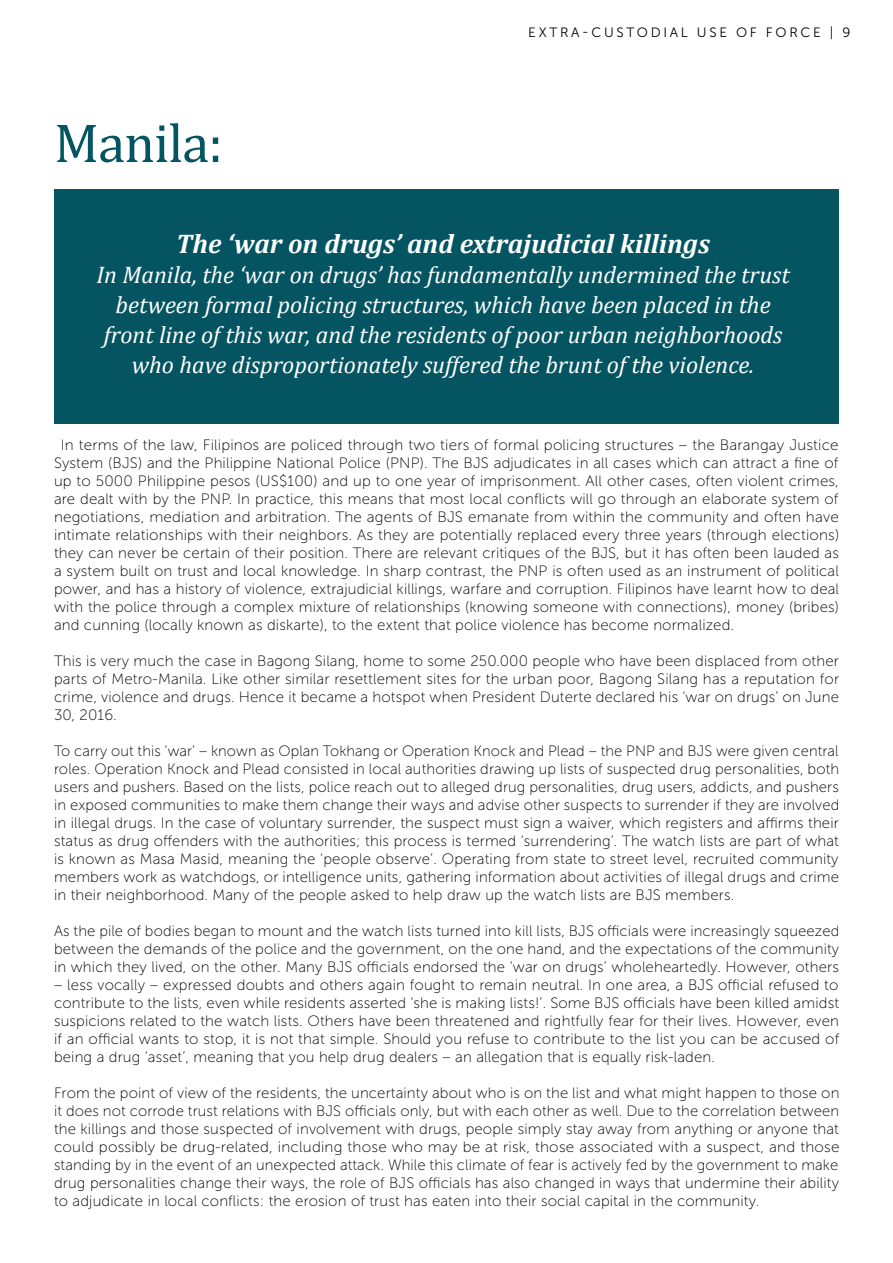
<style>
.page{position:relative;width:893px;height:1263px;background:#fff}
.page>*{position:absolute;margin:0;border:0;box-sizing:border-box;transform-origin:0 0}
.t1{font:55.5px "Cambria";letter-spacing:-.02em;color:#045561}
.t2{font:italic 700 27px "Cambria";color:#fff}
.t3{font:italic 24px/30px "Cambria";color:#fff;text-align:center}
.t4{font:15px/18px "Museo Sans 100";letter-spacing:.01em;color:#000;text-align:justify}
.t5{font:13.5px "Museo Sans 300";letter-spacing:.2em;color:#000}
</style>
<div class="page">
<div style="left:54px;top:189px;width:785px;height:234px;background:#045561"></div>
<h1 class="t1" style="left:54px;top:110px;width:170px">Manila:</h1>
<p class="t5" style="left:528px;top:25px;width:324px">EXTRA-CUSTODIAL USE OF FORCE | 9</p>
<h2 class="t2" style="left:176px;top:227px;width:535px">The ‘war on drugs’ and extrajudicial killings</h2>
<p class="t3" style="left:97px;top:259px;width:694px">In Manila, the ‘war on drugs’ has fundamentally undermined the trust between formal policing structures, which have been placed in the front line of this war, and the residents of poor urban neighborhoods who have disproportionately suffered the brunt of the violence.</p>
<p class="t4" style="left:54px;top:436px;width:787px;text-indent:7px">In terms of the law, Filipinos are policed through two tiers of formal policing structures – the Barangay Justice System (BJS) and the Philippine National Police (PNP). The BJS adjudicates in all cases which can attract a fine of up to 5000 Philippine pesos (US$100) and up to one year of imprisonment. All other cases, often violent crimes, are dealt with by the PNP. In practice, this means that most local conflicts will go through an elaborate system of negotiations, mediation and arbitration. The agents of BJS emanate from within the community and often have intimate relationships with their neighbors. As they are potentially replaced every three years (through elections) they can never be certain of their position. There are relevant critiques of the BJS, but it has often been lauded as a system built on trust and local knowledge. In sharp contrast, the PNP is often used as an instrument of political power, and has a history of violence, extrajudicial killings, warfare and corruption. Filipinos have learnt how to deal with the police through a complex mixture of relationships (knowing someone with connections), money (bribes) and cunning (locally known as diskarte), to the extent that police violence has become normalized.</p>
<p class="t4" style="left:54px;top:652px;width:787px">This is very much the case in Bagong Silang, home to some 250.000 people who have been displaced from other parts of Metro-Manila. Like other similar resettlement sites for the urban poor, Bagong Silang has a reputation for crime, violence and drugs. Hence it became a hotspot when President Duterte declared his ‘war on drugs’ on June 30, 2016.</p>
<p class="t4" style="left:54px;top:742px;width:787px">To carry out this ‘war’ – known as Oplan Tokhang or Operation Knock and Plead – the PNP and BJS were given central roles. Operation Knock and Plead consisted in local authorities drawing up lists of suspected drug personalities, both users and pushers. Based on the lists, police reach out to alleged drug personalities, drug users, addicts, and pushers in exposed communities to make them change their ways and advise other suspects to surrender if they are involved in illegal drugs. In the case of voluntary surrender, the suspect must sign a waiver, which registers and affirms their status as drug offenders with the authorities; this process is termed ‘surrendering’. The watch lists are part of what is known as Masa Masid, meaning the ‘people observe’. Operating from state to street level, recruited community members work as watchdogs, or intelligence units, gathering information about activities of illegal drugs and crime in their neighborhood. Many of the people asked to help draw up the watch lists are BJS members.</p>
<p class="t4" style="left:54px;top:922px;width:787px">As the pile of bodies began to mount and the watch lists turned into kill lists, BJS officials were increasingly squeezed between the demands of the police and the government, on the one hand, and the expectations of the community in which they lived, on the other. Many BJS officials endorsed the ‘war on drugs’ wholeheartedly. However, others</p>
<p class="t4" style="left:54px;top:976px;width:787px">– less vocally – expressed doubts and others again fought to remain neutral. In one area, a BJS official refused to contribute to the lists, even while residents asserted ‘she is making lists!’. Some BJS officials have been killed amidst suspicions related to the watch lists. Others have been threatened and rightfully fear for their lives. However, even if an official wants to stop, it is not that simple. Should you refuse to contribute to the list you can be accused of being a drug ‘asset’, meaning that you help drug dealers – an allegation that is equally risk-laden.</p>
<p class="t4" style="left:54px;top:1084px;width:787px">From the point of view of the residents, the uncertainty about who is on the list and what might happen to those on it does not corrode trust relations with BJS officials only, but with each other as well. Due to the correlation between the killings and those suspected of involvement with drugs, people simply stay away from anything or anyone that could possibly be drug-related, including those who may be at risk, those associated with a suspect, and those standing by in the event of an unexpected attack. While this climate of fear is actively fed by the government to make drug personalities change their ways, the role of BJS officials has also changed in ways that undermine their ability to adjudicate in local conflicts: the erosion of trust has eaten into their social capital in the community.</p>
</div>
